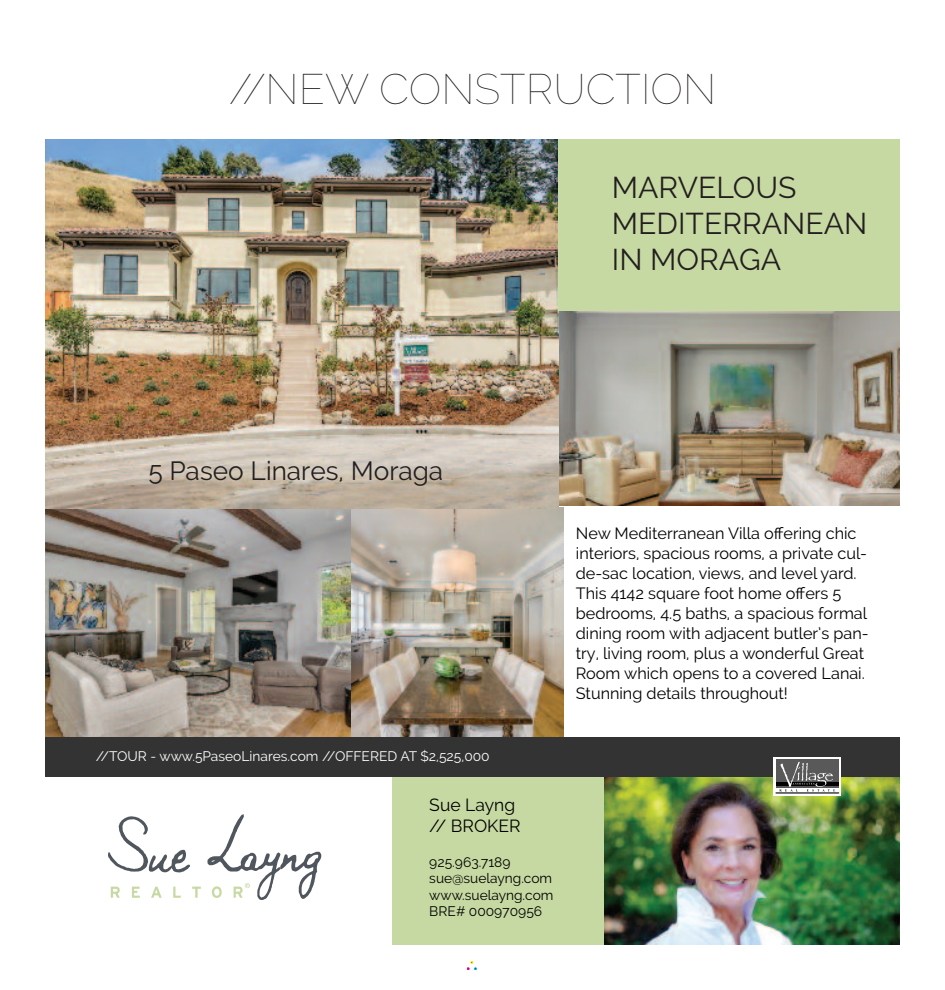
<style>
.page{position:relative;width:945px;height:990px;background:#fff}
.page>*{position:absolute;margin:0;border:0;box-sizing:border-box;transform-origin:0 0}
.t1{font:100 42.5px "Raleway";color:#231f20}
.t2{font:30px/36px "Raleway";color:#231f20}
.t3{font:26.25px "Raleway";color:#231f20}
.t4{font:17.5px/21px "Raleway";color:#000}
.t5{font:16.25px/20px "Raleway";color:#000}
.t6{font:13.75px/16.5px "Raleway";color:#000}
.t7{font:13.75px "Raleway";color:#fff}
</style>
<div class="page">
<svg style="left:468px;top:962px;width:8px;height:7px"></svg>
<div style="left:466px;top:960px;width:12px;height:11px;border:1px solid #fff"></div>
<img style="left:350px;top:507px;width:213px;height:230px">
<img style="left:559px;top:311px;width:341px;height:195px">
<img style="left:45px;top:508px;width:305px;height:229px">
<div style="left:392px;top:776px;width:508px;height:169px;background:#c7d9a2"></div>
<img style="left:605px;top:776px;width:295px;height:169px">
<img style="left:45px;top:139px;width:514px;height:369px">
<div style="left:559px;top:139px;width:341px;height:171px;background:#c7d9a2"></div>
<svg style="left:108px;top:816px;width:82px;height:57px"></svg>
<svg style="left:111px;top:887px;width:9px;height:11px"></svg>
<svg style="left:132px;top:887px;width:8px;height:11px"></svg>
<svg style="left:151px;top:887px;width:11px;height:11px"></svg>
<svg style="left:173px;top:887px;width:8px;height:11px"></svg>
<svg style="left:192px;top:887px;width:9px;height:11px"></svg>
<svg style="left:208px;top:814px;width:113px;height:86px"></svg>
<div style="left:45px;top:737px;width:855px;height:39px;background:#333"></div>
<svg style="left:774px;top:757px;width:67px;height:38px"></svg>
<div style="left:776px;top:759px;width:63px;height:29px;background:#595959"></div>
<hr style="left:776px;top:782px;width:63px;height:3px;background:#000">
<div style="left:776px;top:793px;width:63px;height:1px;border:1px solid #666"></div>
<svg style="left:779px;top:762px;width:56px;height:30px"></svg>
<h1 class="t1" style="left:229px;top:73px;width:489px">//NEW CONSTRUCTION</h1>
<h2 class="t2" style="left:612px;top:172px;width:257px">MARVELOUS<br>MEDITERRANEAN<br>IN MORAGA</h2>
<h3 class="t3" style="left:148px;top:461px;width:296px">5 Paseo Linares, Moraga</h3>
<p class="t7" style="left:96px;top:751px;width:395px">//TOUR - www.5PaseoLinares.com //OFFERED AT $2,525,000</p>
<p class="t4" style="left:429px;top:796px;width:93px">Sue Layng // BROKER</p>
<p class="t6" style="left:429px;top:855px;width:126px">925.963.7189 sue@suelayng.com www.suelayng.com<br>BRE# 000970956</p>
<p class="t5" style="left:576px;top:525px;width:294px">New Mediterranean Villa o-ering chic interiors, spacious rooms, a private cul&shy;de-sac location, views, and level yard.<br>This 4142 square foot home o-ers 5 bedrooms, 4.5 baths, a spacious formal dining room with adjacent butler’s pan&shy;try, living room, plus a wonderful Great Room which opens to a covered Lanai.<br>Stunning details throughout!</p>
</div>
